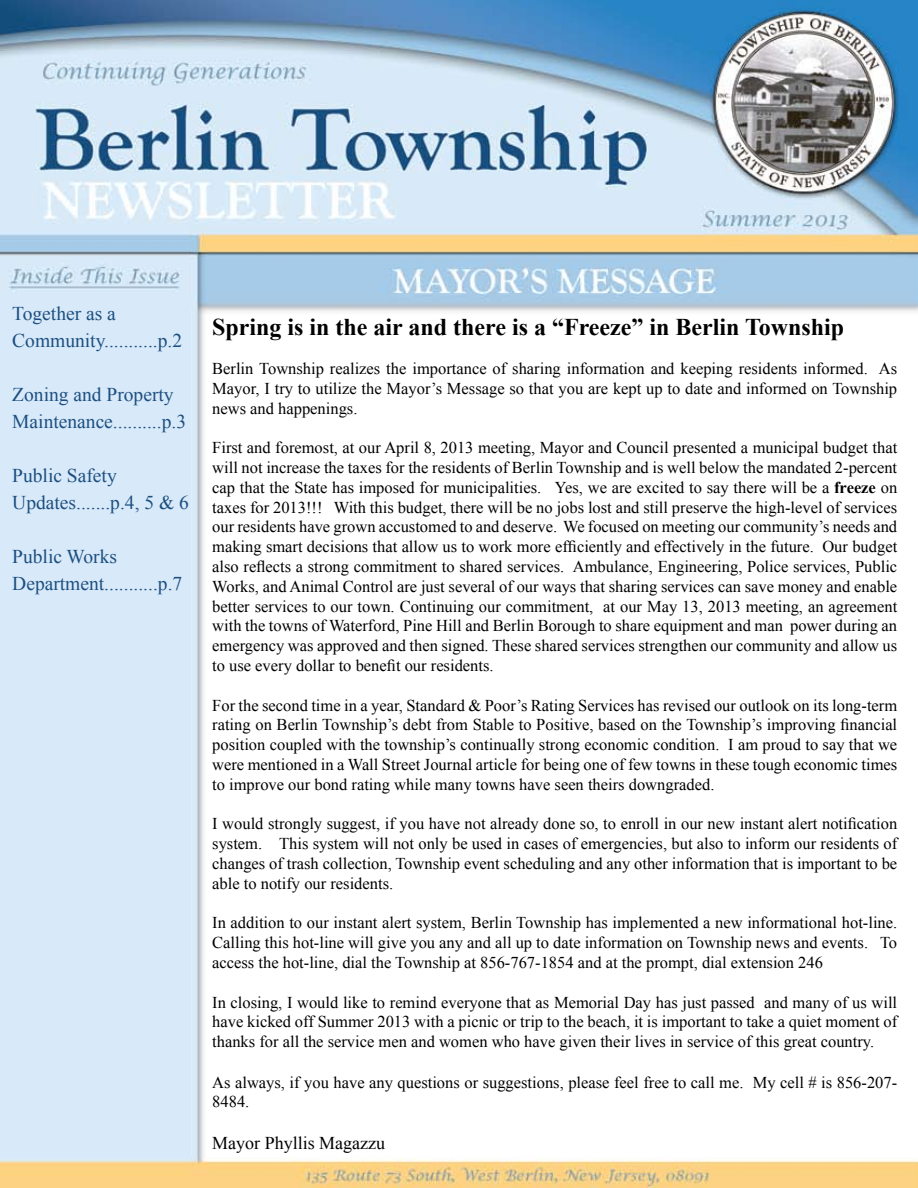
<style>
.page{position:relative;width:918px;height:1188px;background:#fff}
.page>*{position:absolute;margin:0;border:0;box-sizing:border-box;transform-origin:0 0}
.t1{font:700 24px "Times New Roman";color:#000}
.t2{font:19.5px/27px "Times New Roman";color:#1c4f80}
.t3{font:18px "Times New Roman";color:#000}
.t4{font:16.5px/19.8px "Times New Roman";color:#000;text-align:justify}
.s1{font-weight:700}
</style>
<div class="page">
<img style="left:0;top:0;width:918px;height:1188px">
<p class="t2" style="left:12px;top:299px;width:171px">Together as a<br>Community...........p.2</p>
<p class="t2" style="left:12px;top:380px;width:175px">Zoning and Property<br>Maintenance..........p.3</p>
<p class="t2" style="left:12px;top:461px;width:178px">Public Safety<br>Updates.......p.4, 5 &amp; 6</p>
<p class="t2" style="left:12px;top:542px;width:172px">Public Works<br>Department...........p.7</p>
<h1 class="t1" style="left:212px;top:310px;width:634px">Spring is in the air and there is a “Freeze” in Berlin Township</h1>
<p class="t4" style="left:212px;top:358px;width:686px">Berlin Township realizes the importance of sharing information and keeping residents informed. As Mayor, I try to utilize the Mayor’s Message so that you are kept up to date and informed on Township news and happenings.</p>
<p class="t4" style="left:212px;top:437px;width:687px">First and foremost, at our April 8, 2013 meeting, Mayor and Council presented a municipal budget that will not increase the taxes for the residents of Berlin Township and is well below the mandated 2-percent cap that the State has imposed for municipalities. Yes, we are excited to say there will be a <span class="s1">freeze</span> on taxes for 2013!!! With this budget, there will be no jobs lost and still preserve the high-level of services our residents have grown accustomed to and deserve. We focused on meeting our community’s needs and making smart decisions that allow us to work more efficiently and effectively in the future. Our budget also reflects a strong commitment to shared services. Ambulance, Engineering, Police services, Public Works, and Animal Control are just several of our ways that sharing services can save money and enable better services to our town. Continuing our commitment, at our May 13, 2013 meeting, an agreement with the towns of Waterford, Pine Hill and Berlin Borough to share equipment and man power during an emergency was approved and then signed. These shared services strengthen our community and allow us to use every dollar to benefit our residents.</p>
<p class="t4" style="left:212px;top:695px;width:687px">For the second time in a year, Standard &amp; Poor’s Rating Services has revised our outlook on its long-term rating on Berlin Township’s debt from Stable to Positive, based on the Township’s improving financial position coupled with the township’s continually strong economic condition. I am proud to say that we were mentioned in a Wall Street Journal article for being one of few towns in these tough economic times to improve our bond rating while many towns have seen theirs downgraded.</p>
<p class="t4" style="left:212px;top:814px;width:687px">I would strongly suggest, if you have not already done so, to enroll in our new instant alert notification system. This system will not only be used in cases of emergencies, but also to inform our residents of changes of trash collection, Township event scheduling and any other information that is important to be able to notify our residents.</p>
<p class="t4" style="left:212px;top:913px;width:687px">In addition to our instant alert system, Berlin Township has implemented a new informational hot-line.<br>Calling this hot-line will give you any and all up to date information on Township news and events. To access the hot-line, dial the Township at 856-767-1854 and at the prompt, dial extension 246</p>
<p class="t4" style="left:212px;top:992px;width:687px">In closing, I would like to remind everyone that as Memorial Day has just passed and many of us will have kicked off Summer 2013 with a picnic or trip to the beach, it is important to take a quiet moment of thanks for all the service men and women who have given their lives in service of this great country.</p>
<p class="t4" style="left:212px;top:1072px;width:687px">As always, if you have any questions or suggestions, please feel free to call me. My cell # is 856-207-<br>8484.</p>
<p class="t3" style="left:212px;top:1131px;width:174px">Mayor Phyllis Magazzu</p>
</div>
